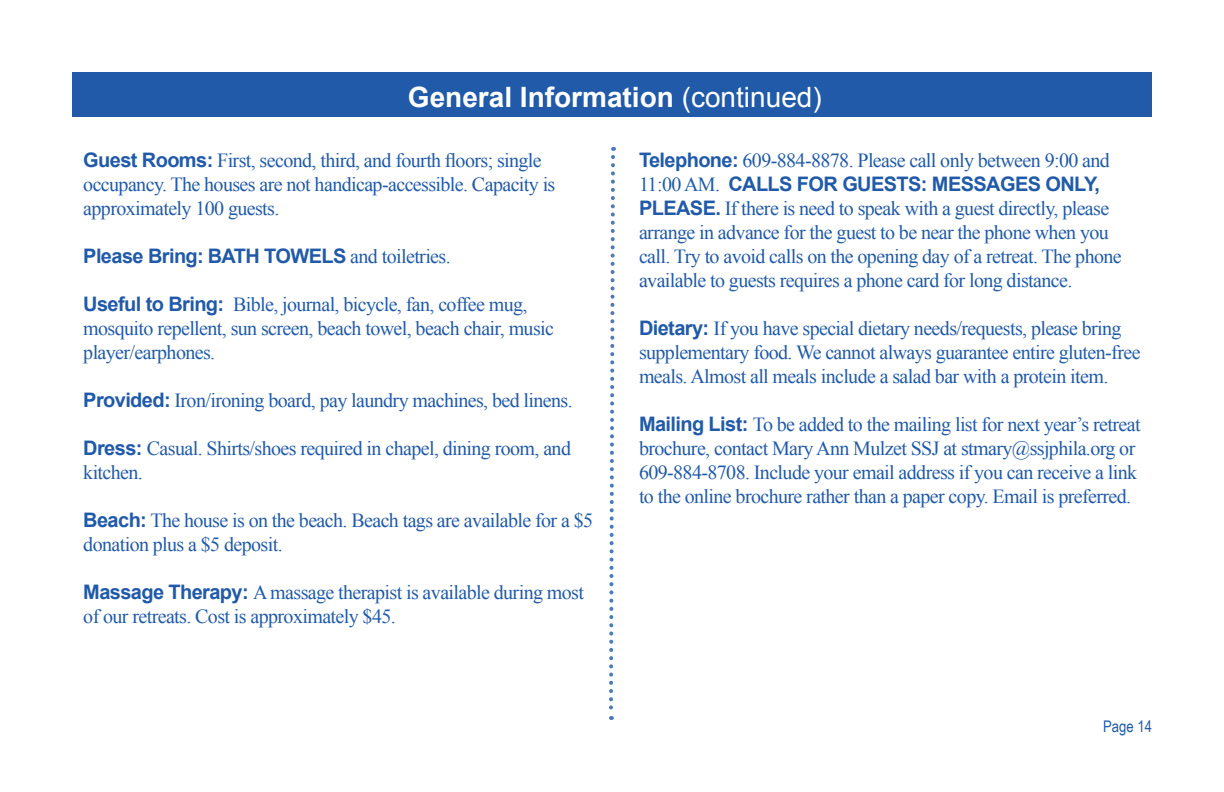
<style>
.page{position:relative;width:1224px;height:792px;background:#fff}
.page>*{position:absolute;margin:0;border:0;box-sizing:border-box;transform-origin:0 0}
.t1{font:700 28px "Arial";color:#fff}
.t2{font:20px/24px "Times New Roman";letter-spacing:-.03em;color:#215aa8}
.t3{font:700 20px "Arial";letter-spacing:-.03em;color:#215aa8}
.t4{font:16px "Arial Narrow";color:#215aa8}
.s1{font-weight:400}
.s2{font-family:"Arial";font-weight:700}
.s3{font-family:"Times New Roman";font-weight:400}
</style>
<div class="page">
<div style="left:72px;top:72px;width:1080px;height:45px;background:#215aa8"></div>
<svg style="left:609px;top:147px;width:7px;height:573px"></svg>
<h1 class="t1" style="left:408px;top:78px;width:415px">General Information <span class="s1">(continued)</span></h1>
<p class="t2" style="left:83px;top:148px;width:474px"><span class="s2">Guest Rooms:</span> First, second, third, and fourth floors; single occupancy. The houses are not handicap-accessible. Capacity is approximately 100 guests.</p>
<p class="t3" style="left:83px;top:243px;width:369px">Please Bring: BATH TOWELS <span class="s3">and toiletries.</span></p>
<p class="t2" style="left:83px;top:292px;width:472px"><span class="s2">Useful to Bring:</span> Bible, journal, bicycle, fan, coffee mug, mosquito repellent, sun screen, beach towel, beach chair, music player/earphones.</p>
<p class="t2" style="left:83px;top:388px;width:491px"><span class="s2">Provided:</span> Iron/ironing board, pay laundry machines, bed linens.</p>
<p class="t2" style="left:83px;top:436px;width:489px"><span class="s2">Dress:</span> Casual. Shirts/shoes required in chapel, dining room, and kitchen.</p>
<p class="t2" style="left:83px;top:508px;width:511px"><span class="s2">Beach:</span> The house is on the beach. Beach tags are available for a $5 donation plus a $5 deposit.</p>
<p class="t2" style="left:83px;top:580px;width:502px"><span class="s2">Massage Therapy:</span> A massage therapist is available during most of our retreats. Cost is approximately $45.</p>
<p class="t2" style="left:639px;top:148px;width:472px"><span class="s2">Telephone:</span> 609-884-8878. Please call only between 9:00 and</p>
<p class="t3" style="left:639px;top:171px;width:463px"><span class="s3">11:00 AM.</span> CALLS FOR GUESTS: MESSAGES ONLY,</p>
<p class="t2" style="left:639px;top:196px;width:484px"><span class="s2">PLEASE.</span> If there is need to speak with a guest directly, please arrange in advance for the guest to be near the phone when you call. Try to avoid calls on the opening day of a retreat. The phone available to guests requires a phone card for long distance.</p>
<p class="t2" style="left:639px;top:316px;width:503px"><span class="s2">Dietary:</span> If you have special dietary needs/requests, please bring supplementary food. We cannot always guarantee entire gluten-free meals. Almost all meals include a salad bar with a protein item.</p>
<p class="t2" style="left:639px;top:412px;width:503px"><span class="s2">Mailing List:</span> To be added to the mailing list for next year’s retreat brochure, contact Mary Ann Mulzet SSJ at stmary@ssjphila.org or 609-884-8708. Include your email address if you can receive a link to the online brochure rather than a paper copy. Email is preferred.</p>
<p class="t4" style="left:1103px;top:714px;width:50px">Page 14</p>
</div>
